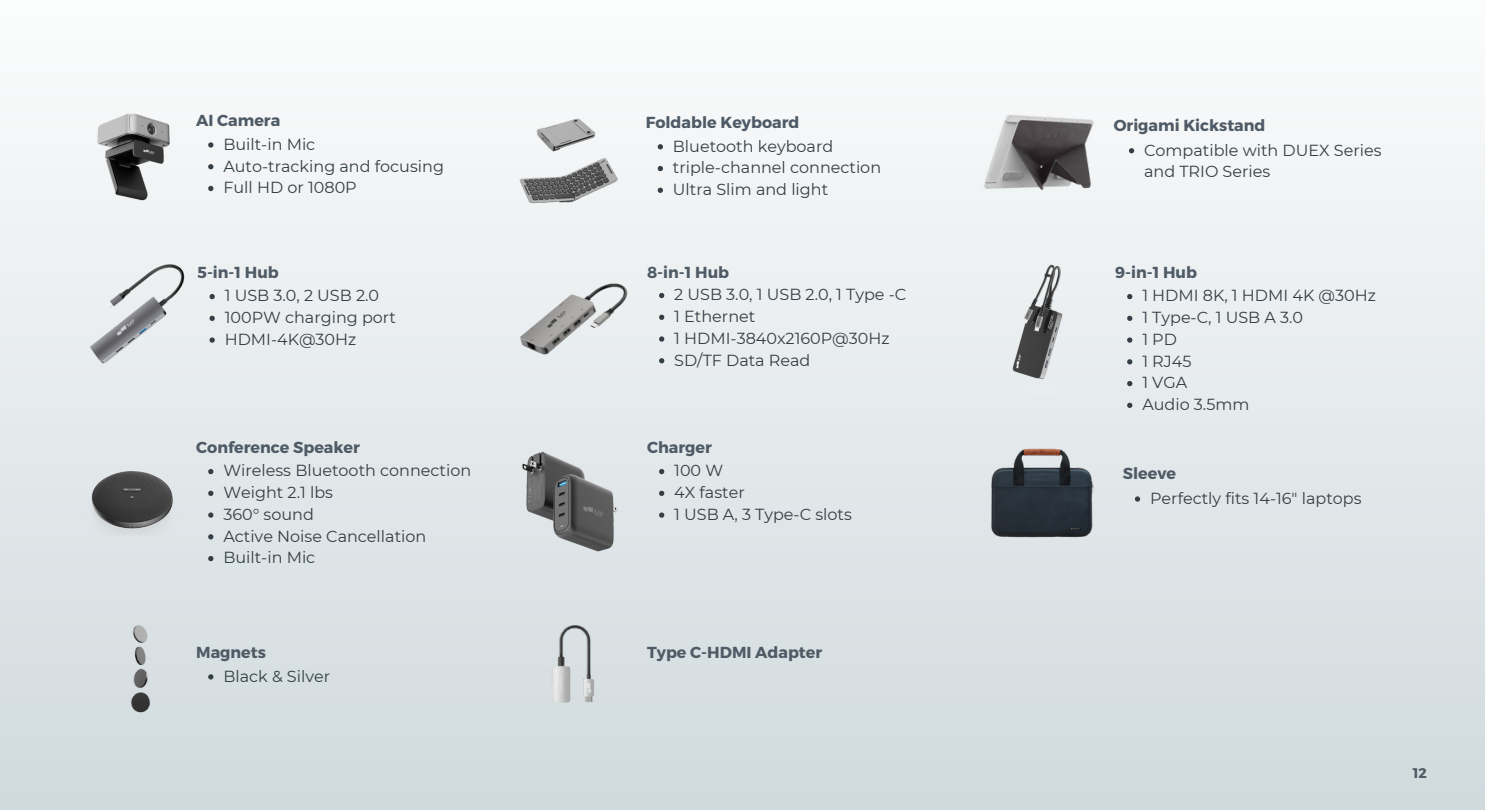
<style>
.page{position:relative;width:1485px;height:810px;background:#fff}
.page>*{position:absolute;margin:0;border:0;box-sizing:border-box;transform-origin:0 0}
.t1{font:16px/21.8px "Montserrat";color:#353e45}
.t2{font:700 16px "Montserrat";color:#4e5a65}
.t3{font:700 14px "Montserrat";color:#4e5a65}
</style>
<div class="page">
<img style="left:507px;top:102px;width:120px;height:113px">
<img style="left:82px;top:102px;width:105px;height:105px">
<img style="left:76px;top:256px;width:122px;height:121px">
<img style="left:511px;top:256px;width:122px;height:122px">
<img style="left:954px;top:104px;width:173px;height:100px">
<img style="left:121px;top:608px;width:36px;height:121px">
<img style="left:982px;top:438px;width:118px;height:120px">
<img style="left:543px;top:615px;width:64px;height:107px">
<img style="left:983px;top:238px;width:118px;height:157px">
<img style="left:516px;top:445px;width:110px;height:116px">
<img style="left:82px;top:464px;width:97px;height:72px">
<svg style="left:658px;top:144px;width:5px;height:5px"></svg>
<svg style="left:658px;top:166px;width:5px;height:5px"></svg>
<svg style="left:658px;top:188px;width:5px;height:5px"></svg>
<svg style="left:208px;top:142px;width:5px;height:6px"></svg>
<svg style="left:208px;top:164px;width:5px;height:5px"></svg>
<svg style="left:208px;top:186px;width:5px;height:5px"></svg>
<svg style="left:210px;top:294px;width:5px;height:5px"></svg>
<svg style="left:210px;top:316px;width:5px;height:5px"></svg>
<svg style="left:210px;top:337px;width:5px;height:6px"></svg>
<svg style="left:208px;top:674px;width:5px;height:6px"></svg>
<svg style="left:659px;top:293px;width:5px;height:5px"></svg>
<svg style="left:659px;top:315px;width:5px;height:5px"></svg>
<svg style="left:659px;top:336px;width:5px;height:6px"></svg>
<svg style="left:659px;top:358px;width:5px;height:5px"></svg>
<svg style="left:1129px;top:148px;width:5px;height:5px"></svg>
<svg style="left:1135px;top:496px;width:5px;height:6px"></svg>
<svg style="left:1127px;top:294px;width:5px;height:5px"></svg>
<svg style="left:1127px;top:316px;width:5px;height:5px"></svg>
<svg style="left:1127px;top:337px;width:5px;height:6px"></svg>
<svg style="left:1127px;top:359px;width:5px;height:5px"></svg>
<svg style="left:1127px;top:381px;width:5px;height:5px"></svg>
<svg style="left:1127px;top:403px;width:5px;height:5px"></svg>
<svg style="left:659px;top:469px;width:5px;height:5px"></svg>
<svg style="left:659px;top:491px;width:5px;height:5px"></svg>
<svg style="left:659px;top:512px;width:5px;height:6px"></svg>
<svg style="left:208px;top:469px;width:5px;height:5px"></svg>
<svg style="left:208px;top:491px;width:5px;height:5px"></svg>
<svg style="left:208px;top:512px;width:5px;height:6px"></svg>
<svg style="left:208px;top:534px;width:5px;height:5px"></svg>
<svg style="left:208px;top:556px;width:5px;height:5px"></svg>
<p class="t2" style="left:196px;top:110px;width:86px">AI Camera</p>
<p class="t1" style="left:223px;top:133px;width:93px">Built-in Mic</p>
<p class="t1" style="left:223px;top:155px;width:222px">Auto-tracking and focusing</p>
<p class="t1" style="left:223px;top:177px;width:135px">Full HD or 1080P</p>
<p class="t2" style="left:198px;top:262px;width:83px">5-in-1 Hub</p>
<p class="t1" style="left:225px;top:285px;width:156px">1 USB 3.0, 2 USB 2.0</p>
<p class="t1" style="left:225px;top:307px;width:173px">100PW charging port</p>
<p class="t1" style="left:225px;top:328px;width:133px">HDMI-4K@30Hz</p>
<p class="t2" style="left:196px;top:437px;width:165px">Conference Speaker</p>
<p class="t1" style="left:223px;top:460px;width:249px">Wireless Bluetooth connection</p>
<p class="t1" style="left:223px;top:482px;width:111px">Weight 2.1 lbs</p>
<p class="t1" style="left:223px;top:503px;width:92px">360° sound</p>
<p class="t1" style="left:223px;top:525px;width:204px">Active Noise Cancellation</p>
<p class="t1" style="left:223px;top:547px;width:93px">Built-in Mic</p>
<p class="t2" style="left:196px;top:642px;width:71px">Magnets</p>
<p class="t1" style="left:223px;top:665px;width:108px">Black &amp; Silver</p>
<p class="t2" style="left:646px;top:112px;width:155px">Foldable Keyboard</p>
<p class="t1" style="left:673px;top:135px;width:162px">Bluetooth keyboard</p>
<p class="t1" style="left:673px;top:157px;width:210px">triple-channel connection</p>
<p class="t1" style="left:673px;top:179px;width:157px">Ultra Slim and light</p>
<p class="t2" style="left:647px;top:262px;width:84px">8-in-1 Hub</p>
<p class="t1" style="left:674px;top:284px;width:234px">2 USB 3.0, 1 USB 2.0, 1 Type -C</p>
<p class="t1" style="left:674px;top:306px;width:83px">1 Ethernet</p>
<p class="t1" style="left:674px;top:327px;width:217px">1 HDMI-3840x2160P@30Hz</p>
<p class="t1" style="left:674px;top:349px;width:138px">SD/TF Data Read</p>
<p class="t2" style="left:647px;top:437px;width:66px">Charger</p>
<p class="t1" style="left:674px;top:460px;width:50px">100 W</p>
<p class="t1" style="left:674px;top:482px;width:72px">4X faster</p>
<p class="t1" style="left:674px;top:503px;width:179px">1 USB A, 3 Type-C slots</p>
<p class="t2" style="left:647px;top:642px;width:177px">Type C-HDMI Adapter</p>
<p class="t2" style="left:1114px;top:115px;width:153px">Origami Kickstand</p>
<p class="t1" style="left:1144px;top:139px;width:239px">Compatible with DUEX Series and TRIO Series</p>
<p class="t2" style="left:1115px;top:262px;width:83px">9-in-1 Hub</p>
<p class="t1" style="left:1142px;top:285px;width:235px">1 HDMI 8K, 1 HDMI 4K @30Hz</p>
<p class="t1" style="left:1142px;top:307px;width:162px">1 Type-C, 1 USB A 3.0</p>
<p class="t1" style="left:1142px;top:328px;width:36px">1 PD</p>
<p class="t1" style="left:1142px;top:350px;width:51px">1 RJ45</p>
<p class="t1" style="left:1142px;top:372px;width:46px">1 VGA</p>
<p class="t1" style="left:1142px;top:394px;width:109px">Audio 3.5mm</p>
<p class="t2" style="left:1123px;top:463px;width:55px">Sleeve</p>
<p class="t1" style="left:1150px;top:487px;width:213px">Perfectly fits 14-16" laptops</p>
<p class="t3" style="left:1413px;top:764px;width:16px">12</p>
</div>
